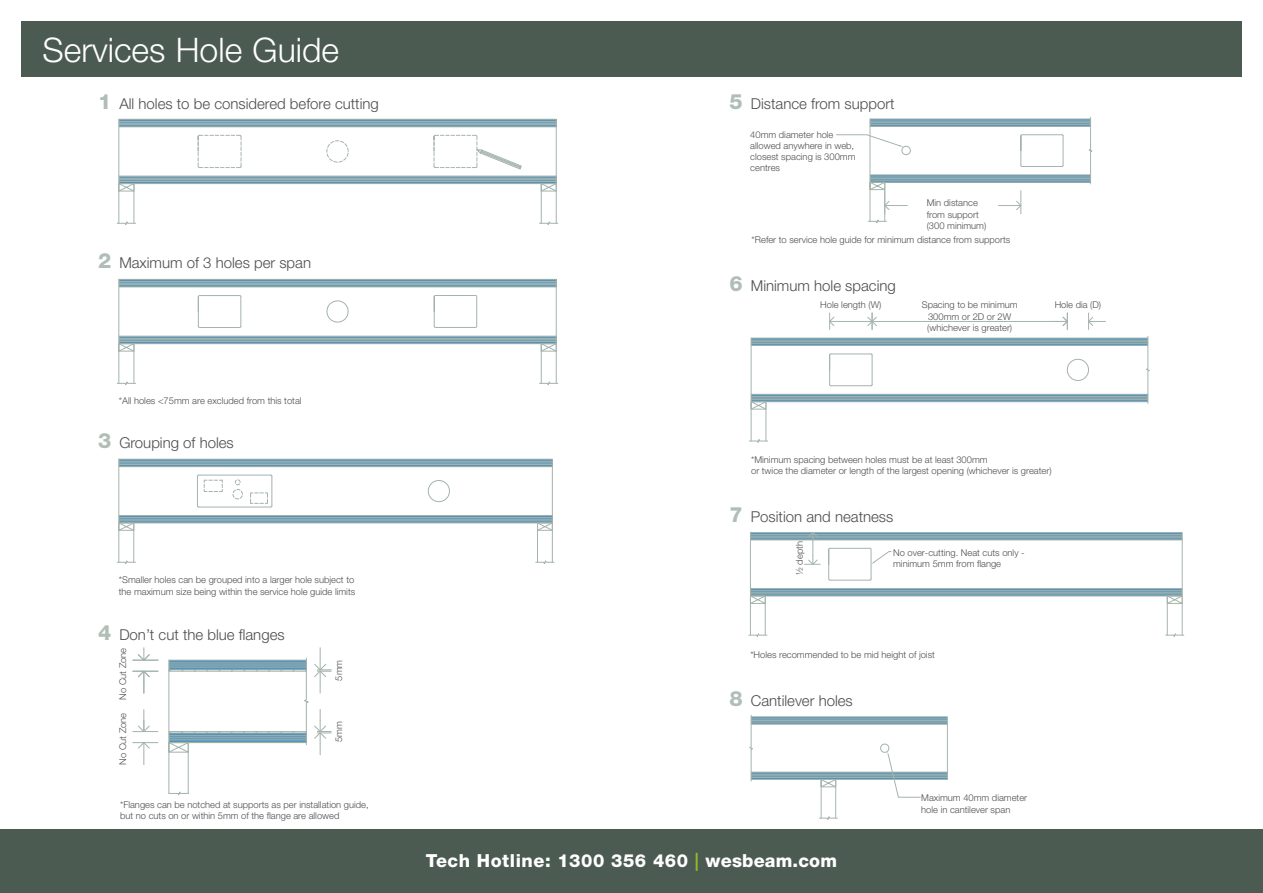
<style>
.page{position:relative;width:1263px;height:893px;background:#fff}
.page>*{position:absolute;margin:0;border:0;box-sizing:border-box;transform-origin:0 0}
.t1{font:300 33.9px "Helvetica Neue LT Std";color:#fff}
.t2{font:800 18px "Helvetica Neue LT Std";letter-spacing:.03em;color:#fff}
.t3{font:300 15px "Helvetica Neue LT Std";color:#4d4d4f}
.t4{font:300 9.3px/11.2px "Helvetica Neue LT Std";color:#4e4d50}
.s1{font-weight:800;font-size:21px;color:#b1beb7}
.s2{font-weight:500;color:#9ab72d}
</style>
<div class="page">
<div style="left:21px;top:21px;width:1221px;height:56px;background:#4c5b52"></div>
<hr style="left:118px;top:191px;width:1px;height:32px;background:#a4b3ac">
<hr style="left:134px;top:191px;width:1px;height:32px;background:#a4b3ac">
<hr style="left:541px;top:191px;width:1px;height:32px;background:#a4b3ac">
<hr style="left:556px;top:191px;width:1px;height:32px;background:#a4b3ac">
<svg style="left:539px;top:219px;width:20px;height:6px"></svg>
<svg style="left:116px;top:220px;width:20px;height:5px"></svg>
<svg style="left:118px;top:118px;width:439px;height:74px"></svg>
<hr style="left:119px;top:181px;width:437px;height:1px;background:#a4b3ac">
<hr style="left:119px;top:180px;width:437px;height:1px;background:#a4b3ac">
<hr style="left:119px;top:178px;width:437px;height:1px;background:#a4b3ac">
<hr style="left:119px;top:124px;width:437px;height:1px;background:#a4b3ac">
<hr style="left:119px;top:123px;width:437px;height:1px;background:#a4b3ac">
<hr style="left:119px;top:121px;width:437px;height:1px;background:#a4b3ac">
<hr style="left:119px;top:126px;width:437px;height:1px;background:#a4b3ac">
<svg style="left:836px;top:117px;width:257px;height:106px"></svg>
<hr style="left:870px;top:180px;width:220px;height:1px;background:#a5b4ac">
<hr style="left:870px;top:178px;width:220px;height:1px;background:#a5b4ac">
<hr style="left:870px;top:177px;width:220px;height:1px;background:#a5b4ac">
<hr style="left:870px;top:124px;width:220px;height:1px;background:#a5b4ac">
<hr style="left:870px;top:121px;width:220px;height:1px;background:#a5b4ac">
<hr style="left:870px;top:122px;width:220px;height:1px;background:#a5b4ac">
<hr style="left:118px;top:351px;width:1px;height:32px;background:#a4b3ac">
<hr style="left:134px;top:351px;width:1px;height:32px;background:#a4b3ac">
<hr style="left:541px;top:351px;width:1px;height:32px;background:#a4b3ac">
<hr style="left:556px;top:351px;width:1px;height:32px;background:#a4b3ac">
<svg style="left:539px;top:380px;width:20px;height:5px"></svg>
<svg style="left:116px;top:380px;width:20px;height:5px"></svg>
<svg style="left:118px;top:279px;width:439px;height:73px"></svg>
<hr style="left:119px;top:283px;width:437px;height:1px;background:#a4b3ac">
<svg style="left:749px;top:313px;width:401px;height:130px"></svg>
<hr style="left:751px;top:343px;width:397px;height:1px;background:#a5b4ac">
<hr style="left:751px;top:340px;width:397px;height:1px;background:#a5b4ac">
<hr style="left:751px;top:341px;width:397px;height:1px;background:#a5b4ac">
<hr style="left:751px;top:399px;width:397px;height:1px;background:#a5b4ac">
<hr style="left:751px;top:396px;width:397px;height:1px;background:#a5b4ac">
<hr style="left:751px;top:398px;width:397px;height:1px;background:#a5b4ac">
<hr style="left:118px;top:530px;width:1px;height:32px;background:#a4b3ac">
<hr style="left:133px;top:530px;width:1px;height:32px;background:#a4b3ac">
<hr style="left:537px;top:530px;width:1px;height:32px;background:#a4b3ac">
<hr style="left:552px;top:530px;width:1px;height:32px;background:#a4b3ac">
<svg style="left:535px;top:558px;width:20px;height:6px"></svg>
<svg style="left:116px;top:559px;width:20px;height:5px"></svg>
<svg style="left:118px;top:458px;width:435px;height:74px"></svg>
<hr style="left:119px;top:521px;width:433px;height:1px;background:#a4b3ac">
<hr style="left:119px;top:519px;width:433px;height:1px;background:#a4b3ac">
<hr style="left:119px;top:517px;width:433px;height:1px;background:#a4b3ac">
<hr style="left:119px;top:464px;width:433px;height:1px;background:#a4b3ac">
<hr style="left:119px;top:463px;width:433px;height:1px;background:#a4b3ac">
<hr style="left:119px;top:461px;width:433px;height:1px;background:#a4b3ac">
<hr style="left:750px;top:603px;width:1px;height:32px;background:#a5b4ac">
<hr style="left:765px;top:603px;width:1px;height:32px;background:#a5b4ac">
<hr style="left:1167px;top:603px;width:1px;height:32px;background:#a5b4ac">
<hr style="left:1182px;top:603px;width:1px;height:32px;background:#a5b4ac">
<svg style="left:1165px;top:631px;width:19px;height:6px"></svg>
<svg style="left:748px;top:632px;width:20px;height:5px"></svg>
<svg style="left:749px;top:532px;width:434px;height:73px"></svg>
<hr style="left:750px;top:538px;width:432px;height:1px;background:#a5b4ac">
<hr style="left:750px;top:536px;width:432px;height:1px;background:#a5b4ac">
<hr style="left:750px;top:534px;width:432px;height:1px;background:#a5b4ac">
<hr style="left:750px;top:594px;width:432px;height:1px;background:#a5b4ac">
<hr style="left:750px;top:592px;width:432px;height:1px;background:#a5b4ac">
<hr style="left:750px;top:590px;width:432px;height:1px;background:#a5b4ac">
<svg style="left:132px;top:647px;width:200px;height:149px"></svg>
<svg style="left:749px;top:715px;width:199px;height:105px"></svg>
<hr style="left:751px;top:722px;width:196px;height:1px;background:#a5b4ac">
<hr style="left:751px;top:719px;width:196px;height:1px;background:#a5b4ac">
<hr style="left:751px;top:720px;width:196px;height:1px;background:#a5b4ac">
<hr style="left:751px;top:777px;width:196px;height:1px;background:#a5b4ac">
<hr style="left:751px;top:775px;width:196px;height:1px;background:#a5b4ac">
<hr style="left:751px;top:774px;width:196px;height:1px;background:#a5b4ac">
<div style="left:0;top:829px;width:1263px;height:64px;background:#4c5b52"></div>
<h1 class="t1" style="left:43px;top:30px;width:298px">Services Hole Guide</h1>
<h3 class="t3" style="left:98px;top:94px;width:282px"><span class="s1">1</span> All holes to be considered before cutting</h3>
<h3 class="t3" style="left:98px;top:254px;width:214px"><span class="s1">2</span> Maximum of 3 holes per span</h3>
<p class="t4" style="left:119px;top:394px;width:184px">*All holes &lt;75mm are excluded from this total</p>
<h3 class="t3" style="left:98px;top:434px;width:137px"><span class="s1">3</span> Grouping of holes</h3>
<p class="t4" style="left:119px;top:574px;width:238px">*Smaller holes can be grouped into a larger hole subject to the maximum size being within the service hole guide limits</p>
<h3 class="t3" style="left:98px;top:626px;width:188px"><span class="s1">4</span> Don’t cut the blue flanges</h3>
<p class="t4" style="left:117px;top:700px;width:53px;rotate:-90deg">No Cut Zone</p>
<p class="t4" style="left:117px;top:765px;width:53px;rotate:-90deg">No Cut Zone</p>
<p class="t4" style="left:333px;top:681px;width:22px;rotate:-90deg">5mm</p>
<p class="t4" style="left:333px;top:742px;width:22px;rotate:-90deg">5mm</p>
<p class="t4" style="left:120px;top:799px;width:250px">*Flanges can be notched at supports as per installation guide, but no cuts on or within 5mm of the flange are allowed</p>
<h3 class="t3" style="left:730px;top:94px;width:166px"><span class="s1">5</span> Distance from support</h3>
<p class="t4" style="left:750px;top:128px;width:107px">40mm diameter hole allowed anywhere in web, closest spacing is 300mm centres</p>
<p class="t4" style="left:927px;top:197px;width:61px">Min distance from support (300 minimum)</p>
<p class="t4" style="left:752px;top:234px;width:260px">*Refer to service hole guide for minimum distance from supports</p>
<h3 class="t3" style="left:730px;top:276px;width:168px"><span class="s1">6</span> Minimum hole spacing</h3>
<p class="t4" style="left:820px;top:299px;width:63px">Hole length (W)</p>
<p class="t4" style="left:922px;top:299px;width:97px;text-align:center">Spacing to be minimum<br>300mm or 2D or 2W (whichever is greater)</p>
<p class="t4" style="left:1055px;top:299px;width:48px">Hole dia (D)</p>
<p class="t4" style="left:751px;top:454px;width:302px">*Minimum spacing between holes must be at least 300mm<br>or twice the diameter or length of the largest opening (whichever is greater)</p>
<h3 class="t3" style="left:730px;top:507px;width:165px"><span class="s1">7</span> Position and neatness</h3>
<p class="t4" style="left:794px;top:575px;width:35px;rotate:-90deg">½ depth</p>
<p class="t4" style="left:893px;top:547px;width:133px">No over-cutting. Neat cuts only - minimum 5mm from flange</p>
<p class="t4" style="left:750px;top:648px;width:186px">*Holes recommended to be mid height of joist</p>
<h3 class="t3" style="left:730px;top:691px;width:125px"><span class="s1">8</span> Cantilever holes</h3>
<h2 class="t2" style="left:426px;top:850px;width:413px">Tech Hotline: 1300 356 460 <span class="s2">|</span> wesbeam.com</h2>
<p class="t4" style="left:921px;top:792px;width:107px">Maximum 40mm diameter hole in cantilever span</p>
</div>
